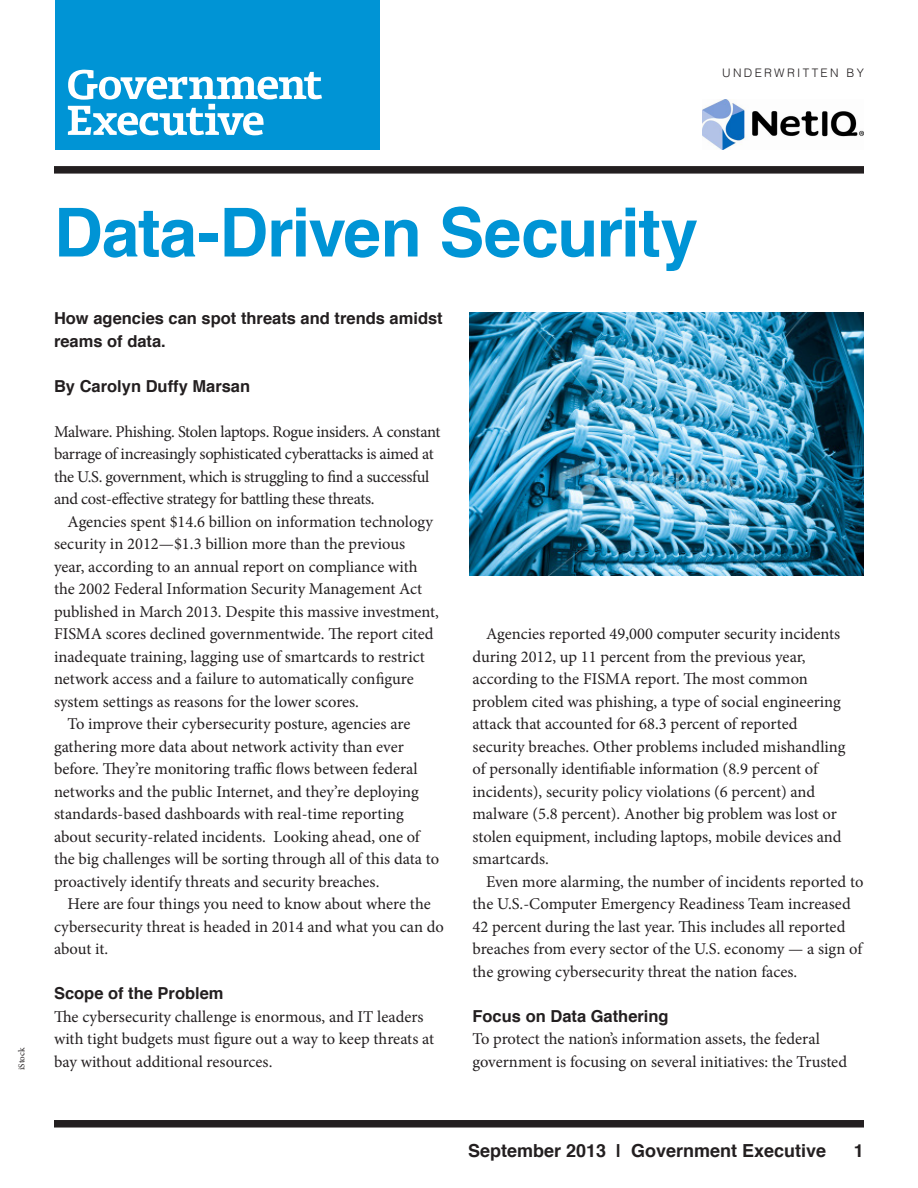
<style>
.page{position:relative;width:918px;height:1188px;background:#fff}
.page>*{position:absolute;margin:0;border:0;box-sizing:border-box;transform-origin:0 0}
.t1{font:700 67.5px "Helvetica";letter-spacing:-.02em;color:#0094d5}
.t2{font:700 18px "Helvetica";color:#231f20}
.t3{font:16.5px/22.5px "Minion Pro";letter-spacing:-.005em;color:#231f20}
.t4{font:700 16.5px/22.5px "Helvetica";color:#231f20}
.t5{font:300 11.7px "Helvetica";letter-spacing:.2em;color:#231f20}
.t6{font:9px "Minion Pro";letter-spacing:-.005em;color:#231f20}
</style>
<div class="page">
<div style="left:54px;top:166px;width:810px;height:8px;background:#231f20"></div>
<div style="left:55px;top:0;width:325px;height:149px;background:#0094d5"></div>
<svg style="left:68px;top:70px;width:254px;height:65px"></svg>
<div style="left:54px;top:1120px;width:810px;height:8px;background:#231f20"></div>
<img style="left:702px;top:99px;width:162px;height:50px">
<img style="left:469px;top:313px;width:395px;height:262px">
<p class="t5" style="left:722px;top:63px;width:143px">UNDERWRITTEN BY</p>
<p class="t6" style="left:16px;top:1070px;width:24px;rotate:-90deg">iStock</p>
<p class="t1" style="left:54px;top:178px;width:646px">Data-Driven Security</p>
<p class="t4" style="left:54px;top:307px;width:390px">How agencies can spot threats and trends amidst reams of data.</p>
<p class="t4" style="left:54px;top:375px;width:198px">By Carolyn Duffy Marsan</p>
<p class="t3" style="left:54px;top:420px;width:388px">Malware. Phishing. Stolen laptops. Rogue insiders. A constant barrage of increasingly sophisticated cyberattacks is aimed at the U.S. government, which is struggling to find a successful and cost-effective strategy for battling these threats.</p>
<p class="t3" style="left:54px;top:510px;width:387px;text-indent:14px">Agencies spent $14.6 billion on information technology security in 2012—$1.3 billion more than the previous year, according to an annual report on compliance with the 2002 Federal Information Security Management Act published in March 2013. Despite this massive investment, FISMA scores declined governmentwide. The report cited inadequate training, lagging use of smartcards to restrict network access and a failure to automatically configure system settings as reasons for the lower scores.</p>
<p class="t3" style="left:54px;top:713px;width:387px;text-indent:14px">To improve their cybersecurity posture, agencies are gathering more data about network activity than ever before. They’re monitoring traffic flows between federal networks and the public Internet, and they’re deploying standards-based dashboards with real-time reporting about security-related incidents. Looking ahead, one of the big challenges will be sorting through all of this data to proactively identify threats and security breaches.</p>
<p class="t3" style="left:54px;top:893px;width:391px;text-indent:14px">Here are four things you need to know about where the cybersecurity threat is headed in 2014 and what you can do about it.</p>
<p class="t4" style="left:54px;top:982px;width:171px">Scope of the Problem</p>
<p class="t3" style="left:54px;top:1005px;width:382px">The cybersecurity challenge is enormous, and IT leaders with tight budgets must figure out a way to keep threats at bay without additional resources.</p>
<p class="t3" style="left:472px;top:623px;width:375px;text-indent:14px">Agencies reported 49,000 computer security incidents during 2012, up 11 percent from the previous year, according to the FISMA report. The most common problem cited was phishing, a type of social engineering attack that accounted for 68.3 percent of reported security breaches. Other problems included mishandling of personally identifiable information (8.9 percent of incidents), security policy violations (6 percent) and malware (5.8 percent). Another big problem was lost or stolen equipment, including laptops, mobile devices and smartcards.</p>
<p class="t3" style="left:472px;top:870px;width:392px;text-indent:14px">Even more alarming, the number of incidents reported to the U.S.-Computer Emergency Readiness Team increased 42 percent during the last year. This includes all reported breaches from every sector of the U.S. economy — a sign of the growing cybersecurity threat the nation faces.</p>
<p class="t4" style="left:472px;top:1005px;width:198px">Focus on Data Gathering</p>
<p class="t3" style="left:472px;top:1028px;width:376px">To protect the nation’s information assets, the federal government is focusing on several initiatives: the Trusted</p>
<p class="t2" style="left:468px;top:1136px;width:360px">September 2013 | Government Executive</p>
<p class="t2" style="left:854px;top:1136px;width:12px">1</p>
</div>
